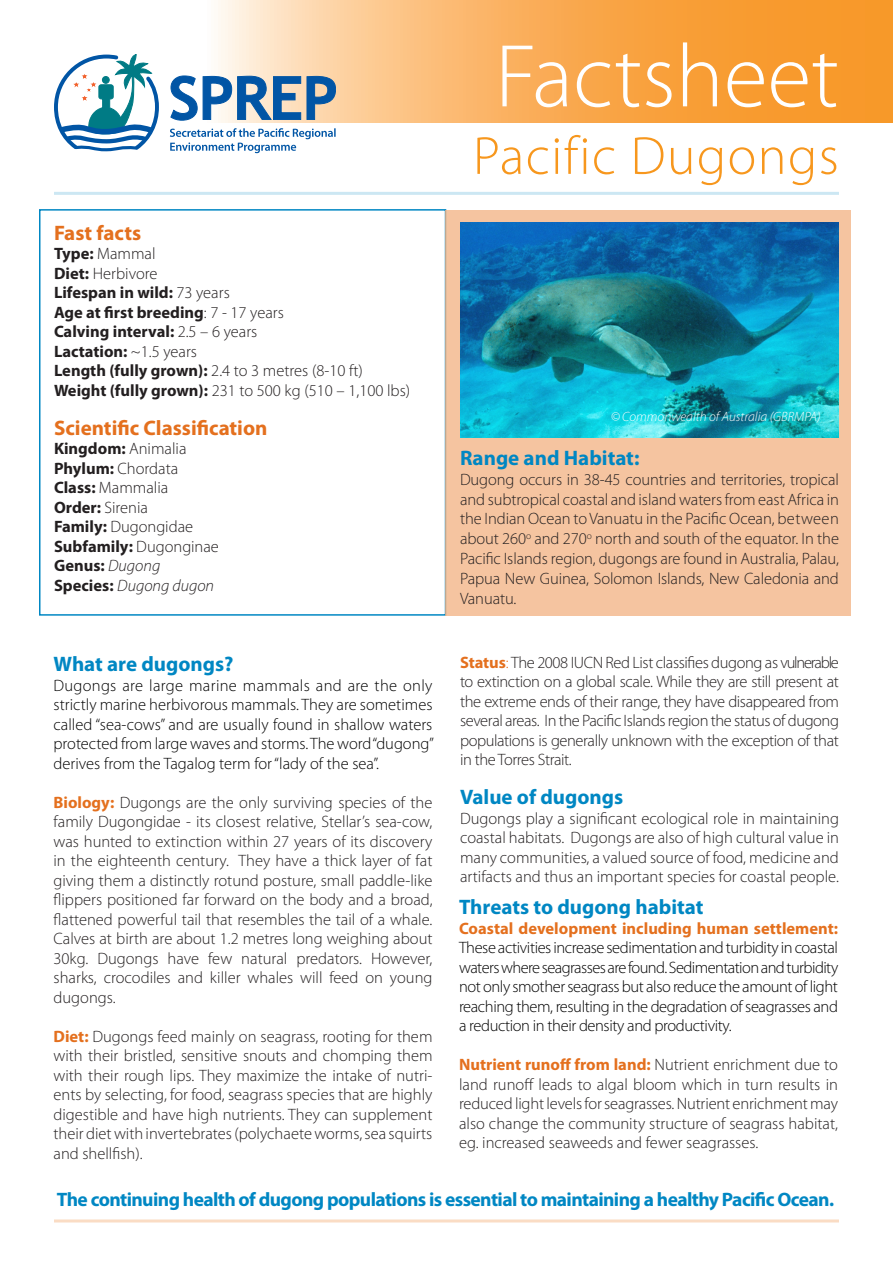
<style>
.page{position:relative;width:893px;height:1263px;background:#fff}
.page>*{position:absolute;margin:0;border:0;box-sizing:border-box;transform-origin:0 0}
.t1{font:300 90px "Myriad Pro";color:#fff}
.t2{font:300 54px "Myriad Pro";letter-spacing:.025em;color:#f7971d}
.t3{font:700 21px "Myriad Pro";color:#0087c3}
.t4{font:700 21px "Myriad Pro";color:#e4701e}
.t5{font:700 19.5px "Myriad Pro";letter-spacing:-.03em;color:#0087c3}
.Body_Text{font:300 16.5px/19.5px "Myriad Pro";color:#231f20;text-align:justify}
.t6{font:300 16.5px/19.5px "Myriad Pro";letter-spacing:-.015em;color:#000;text-align:justify}
.t7{font:700 16.5px "Myriad Pro";color:#231f20}
.t8{font:italic 300 16.5px "Myriad Pro";color:#231f20}
.t9{font:italic 300 13.5px "Myriad Pro";color:#fff}
.s1{font-weight:700}
.s2{font-weight:300}
.s3{font-weight:300;font-style:italic}
.s4{font-weight:700;font-style:normal}
.s5{font-weight:700;color:#e4701e}
.s6{color:#e4701e}
</style>
<div class="page">
<div style="left:39px;top:209px;width:407px;height:407px;border:2px solid #0087c3"></div>
<svg style="left:218px;top:0;width:675px;height:122px;background:#fab15e"></svg>
<hr style="left:54px;top:192px;width:785px;height:3px;background:#cce7f3">
<hr style="left:54px;top:1219px;width:785px;height:3px;background:#fadcc4">
<div style="left:445px;top:210px;width:405px;height:406px;background:#f5c4a0"></div>
<img style="left:460px;top:223px;width:379px;height:214px">
<svg style="left:54px;top:54px;width:105px;height:98px"></svg>
<svg style="left:170px;top:128px;width:166px;height:25px"></svg>
<svg style="left:170px;top:75px;width:166px;height:46px;background:#7d9fbd"></svg>
<p class="t1" style="left:495px;top:22px;width:345px">Factsheet</p>
<p class="t4" style="left:54px;top:219px;width:89px">Fast facts</p>
<p class="Body_Text" style="left:54px;top:244px;width:103px"><span class="s1">Type:</span> Mammal</p>
<p class="Body_Text" style="left:54px;top:263px;width:105px"><span class="s1">Diet:</span> Herbivore</p>
<p class="t7" style="left:54px;top:282px;width:177px">Lifespan in wild: <span class="s2">73 years</span></p>
<p class="t7" style="left:54px;top:302px;width:231px">Age at first breeding<span class="s2">: 7 - 17 years</span></p>
<p class="t7" style="left:54px;top:321px;width:205px">Calving interval: <span class="s2">2.5 – 6 years</span></p>
<p class="t7" style="left:54px;top:341px;width:145px">Lactation: <span class="s2">~1.5 years</span></p>
<p class="Body_Text" style="left:54px;top:361px;width:310px"><span class="s1">Length (fully grown):</span> 2.4 to 3 metres (8-10 ft)</p>
<p class="Body_Text" style="left:54px;top:380px;width:358px"><span class="s1">Weight (fully grown):</span> 231 to 500 kg (510 – 1,100 lbs)</p>
<p class="t4" style="left:54px;top:414px;width:215px">Scientific Classification</p>
<p class="t7" style="left:54px;top:438px;width:134px">Kingdom: <span class="s2">Animalia</span></p>
<p class="Body_Text" style="left:54px;top:458px;width:126px"><span class="s1">Phylum:</span> Chordata</p>
<p class="Body_Text" style="left:54px;top:478px;width:116px"><span class="s1">Class:</span> Mammalia</p>
<p class="Body_Text" style="left:54px;top:497px;width:95px"><span class="s1">Order:</span> Sirenia</p>
<p class="Body_Text" style="left:54px;top:517px;width:141px"><span class="s1">Family:</span> Dugongidae</p>
<p class="t7" style="left:54px;top:536px;width:166px">Subfamily: <span class="s2">Dugonginae</span></p>
<p class="t7" style="left:54px;top:555px;width:108px">Genus: <span class="s3">Dugong</span></p>
<p class="t8" style="left:54px;top:575px;width:162px"><span class="s4">Species:</span> Dugong dugon</p>
<p class="t3" style="left:54px;top:650px;width:182px">What are dugongs?</p>
<p class="t6" style="left:54px;top:675px;width:382px">Dugongs are large marine mammals and are the only strictly marine herbivorous mammals. They are sometimes called “sea-cows” and are usually found in shallow waters protected from large waves and storms. The word “dugong” derives from the Tagalog term for “lady of the sea”.</p>
<p class="Body_Text" style="left:54px;top:792px;width:381px"><span class="s5">Biology:</span> Dugongs are the only surviving species of the family Dugongidae - its closest relative, Stellar’s sea-cow, was hunted to extinction within 27 years of its discovery in the eighteenth century. They have a thick layer of fat giving them a distinctly rotund posture, small paddle-like flippers positioned far forward on the body and a broad, flattened powerful tail that resembles the tail of a whale.<br>Calves at birth are about 1.2 metres long weighing about 30kg. Dugongs have few natural predators. However, sharks, crocodiles and killer whales will feed on young dugongs.</p>
<p class="Body_Text" style="left:54px;top:1026px;width:381px"><span class="s5">Diet:</span> Dugongs feed mainly on seagrass, rooting for them with their bristled, sensitive snouts and chomping them with their rough lips. They maximize the intake of nutri&shy;ents by selecting, for food, seagrass species that are highly digestible and have high nutrients. They can supplement their diet with invertebrates (polychaete worms, sea squirts and shellfish).</p>
<p class="t2" style="left:473px;top:123px;width:367px">Pacific Dugongs</p>
<p class="t9" style="left:611px;top:408px;width:212px">© Commonwealth of Australia (GBRMPA)</p>
<p class="t3" style="left:460px;top:444px;width:181px">Range and Habitat:</p>
<p class="Body_Text" style="left:460px;top:469px;width:381px">Dugong occurs in 38-45 countries and territories, tropical and subtropical coastal and island waters from east Africa in the Indian Ocean to Vanuatu in the Pacific Ocean, between about 260<sup>o</sup> and 270<sup>o</sup> north and south of the equator. In the Pacific Islands region, dugongs are found in Australia, Palau, Papua New Guinea, Solomon Islands, New Caledonia and Vanuatu.</p>
<p class="Body_Text" style="left:460px;top:652px;width:381px"><span class="s5">Status</span><span class="s6">:</span> The 2008 IUCN Red List classifies dugong as vulnerable to extinction on a global scale. While they are still present at the extreme ends of their range, they have disappeared from several areas. In the Pacific Islands region the status of dugong populations is generally unknown with the exception of that in the Torres Strait.</p>
<p class="t3" style="left:460px;top:783px;width:165px">Value of dugongs</p>
<p class="Body_Text" style="left:460px;top:808px;width:380px">Dugongs play a significant ecological role in maintaining coastal habitats. Dugongs are also of high cultural value in many communities, a valued source of food, medicine and artifacts and thus an important species for coastal people.</p>
<p class="t3" style="left:459px;top:893px;width:246px">Threats to dugong habitat</p>
<p class="t6" style="left:459px;top:918px;width:381px"><span class="s5">Coastal development including human settlement:<br></span>These activities increase sedimentation and turbidity in coastal waters where seagrasses are found. Sedimentation and turbidity not only smother seagrass but also reduce the amount of light reaching them, resulting in the degradation of seagrasses and a reduction in their density and productivity.</p>
<p class="Body_Text" style="left:459px;top:1055px;width:381px"><span class="s5">Nutrient runoff from land:</span> Nutrient enrichment due to land runoff leads to algal bloom which in turn results in reduced light levels for seagrasses. Nutrient enrichment may also change the community structure of seagrass habitat, eg. increased seaweeds and fewer seagrasses.</p>
<p class="t5" style="left:57px;top:1187px;width:779px">The continuing health of dugong populations is essential to maintaining a healthy Pacific Ocean.</p>
</div>
